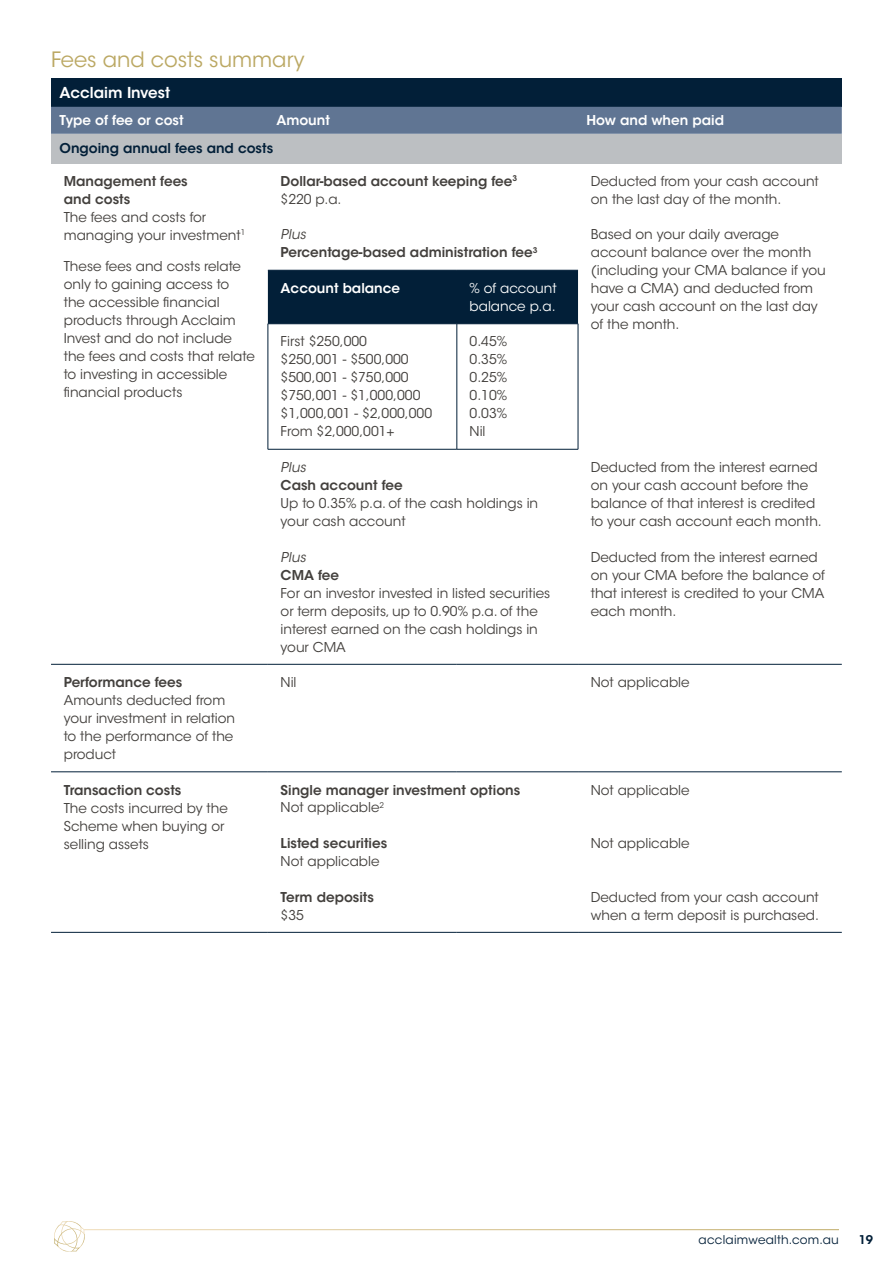
<style>
.page{position:relative;width:893px;height:1263px;background:#fff}
.page>*{position:absolute;margin:0;border:0;box-sizing:border-box;transform-origin:0 0}
.t1{font:21px "ITC Avant Garde Std";color:#bba863}
.t2{font:600 15px "ITC Avant Garde Std";color:#fff}
.t3{font:13.5px/18px "ITC Avant Garde Std";color:#43403d}
.t4{font:600 13.5px/18px "ITC Avant Garde Std";color:#43403d}
.t5{font:600 13.5px "ITC Avant Garde Std";color:#fff}
.t6{font:600 13.5px "ITC Avant Garde Std";color:#021f38}
.t7{font:13.5px/18px "ITC Avant Garde Std";color:#fff}
.t8{font:italic 13.5px "ITC Avant Garde Std";color:#43403d}
.t9{font:12px "ITC Avant Garde Std";letter-spacing:.02em;color:#021f38}
.t10{font:600 12px "ITC Avant Garde Std";color:#021f38}
.s1{font-weight:400}
.s2{font-weight:400;font-style:italic}
</style>
<div class="page">
<div style="left:51px;top:79px;width:791px;height:28px;background:#021f38"></div>
<div style="left:51px;top:107px;width:791px;height:27px;background:#607593"></div>
<div style="left:51px;top:134px;width:791px;height:29px;background:#bcbfc2"></div>
<div style="left:268px;top:271px;width:310px;height:52px;background:#021f38"></div>
<hr style="left:268px;top:270px;width:189px;height:1px;background:#021f38">
<hr style="left:457px;top:270px;width:121px;height:1px;background:#021f38">
<hr style="left:51px;top:771px;width:217px;height:1px;background:#021f38">
<hr style="left:268px;top:771px;width:189px;height:1px;background:#021f38">
<hr style="left:457px;top:771px;width:121px;height:1px;background:#021f38">
<hr style="left:578px;top:771px;width:264px;height:1px;background:#021f38">
<hr style="left:51px;top:664px;width:217px;height:1px;background:#021f38">
<hr style="left:268px;top:664px;width:189px;height:1px;background:#021f38">
<hr style="left:457px;top:664px;width:121px;height:1px;background:#021f38">
<hr style="left:578px;top:664px;width:264px;height:1px;background:#021f38">
<hr style="left:51px;top:932px;width:217px;height:1px;background:#021f38">
<hr style="left:268px;top:932px;width:189px;height:1px;background:#021f38">
<hr style="left:457px;top:932px;width:121px;height:1px;background:#021f38">
<hr style="left:578px;top:932px;width:264px;height:1px;background:#021f38">
<hr style="left:268px;top:323px;width:189px;height:1px;background:#021f38">
<hr style="left:457px;top:323px;width:121px;height:1px;background:#021f38">
<hr style="left:268px;top:324px;width:1px;height:125px;background:#021f38">
<hr style="left:457px;top:324px;width:1px;height:125px;background:#021f38">
<hr style="left:578px;top:324px;width:1px;height:125px;background:#021f38">
<hr style="left:268px;top:449px;width:189px;height:1px;background:#021f38">
<hr style="left:457px;top:449px;width:121px;height:1px;background:#021f38">
<svg style="left:54px;top:1221px;width:31px;height:31px"></svg>
<hr style="left:84px;top:1229px;width:755px;height:1px;background:#fff">
<h1 class="t1" style="left:51px;top:46px;width:255px">Fees and costs summary</h1>
<p class="t2" style="left:60px;top:83px;width:112px">Acclaim Invest</p>
<p class="t5" style="left:60px;top:112px;width:126px">Type of fee or cost</p>
<p class="t5" style="left:276px;top:112px;width:55px">Amount</p>
<p class="t5" style="left:586px;top:112px;width:139px">How and when paid</p>
<p class="t6" style="left:60px;top:140px;width:215px">Ongoing annual fees and costs</p>
<p class="t4" style="left:64px;top:172px;width:125px">Management fees and costs</p>
<p class="t3" style="left:64px;top:208px;width:183px">The fees and costs for managing your investment<sup>1</sup></p>
<p class="t3" style="left:64px;top:257px;width:193px">These fees and costs relate only to gaining access to<br>the accessible financial products through Acclaim<br>Invest and do not include the fees and costs that relate to investing in accessible financial products</p>
<p class="t4" style="left:281px;top:172px;width:238px">Dollar-based account keeping fee<sup>3 </sup><span class="s1">$220 p.a.</span></p>
<p class="t3" style="left:591px;top:172px;width:230px">Deducted from your cash account on the last day of the month.</p>
<p class="t4" style="left:281px;top:226px;width:258px"><span class="s2">Plus<br></span>Percentage-based administration fee<sup>3</sup></p>
<p class="t3" style="left:591px;top:226px;width:237px">Based on your daily average account balance over the month (including your CMA balance if you have a CMA) and deducted from your cash account on the last day of the month.</p>
<p class="t5" style="left:281px;top:279px;width:121px">Account balance</p>
<p class="t7" style="left:470px;top:279px;width:89px">% of account balance p.a.</p>
<p class="t3" style="left:281px;top:333px;width:153px">First $250,000<br>$250,001 - $500,000 $500,001 - $750,000 $750,001 - $1,000,000 $1,000,001 - $2,000,000<br>From $2,000,001+</p>
<p class="t3" style="left:470px;top:333px;width:39px;text-align:justify">0.45% 0.35% 0.25% 0.10% 0.03% Nil</p>
<p class="t8" style="left:281px;top:459px;width:30px">Plus</p>
<p class="t4" style="left:281px;top:476px;width:124px">Cash account fee</p>
<p class="t3" style="left:281px;top:494px;width:259px">Up to 0.35% p.a. of the cash holdings in your cash account</p>
<p class="t3" style="left:591px;top:458px;width:233px">Deducted from the interest earned on your cash account before the balance of that interest is credited to your cash account each month.</p>
<p class="t4" style="left:64px;top:673px;width:120px">Performance fees</p>
<p class="t3" style="left:64px;top:691px;width:173px">Amounts deducted from your investment in relation to the performance of the product</p>
<p class="t4" style="left:64px;top:780px;width:119px">Transaction costs</p>
<p class="t3" style="left:64px;top:799px;width:166px">The costs incurred by the<br>Scheme when buying or selling assets</p>
<p class="t8" style="left:281px;top:548px;width:30px">Plus</p>
<p class="t4" style="left:281px;top:566px;width:60px">CMA fee</p>
<p class="t3" style="left:281px;top:584px;width:271px">For an investor invested in listed securities or term deposits, up to 0.90% p.a. of the interest earned on the cash holdings in your CMA</p>
<p class="t3" style="left:591px;top:548px;width:236px">Deducted from the interest earned on your CMA before the balance of that interest is credited to your CMA each month.</p>
<p class="t3" style="left:281px;top:673px;width:17px">Nil</p>
<p class="t3" style="left:591px;top:673px;width:100px">Not applicable</p>
<p class="t4" style="left:281px;top:780px;width:241px">Single manager investment options<br><span class="s1">Not applicable</span><sup>2</sup></p>
<p class="t3" style="left:591px;top:781px;width:100px">Not applicable</p>
<p class="t4" style="left:281px;top:834px;width:108px">Listed securities</p>
<p class="t3" style="left:281px;top:852px;width:100px">Not applicable</p>
<p class="t3" style="left:591px;top:834px;width:100px">Not applicable</p>
<p class="t4" style="left:281px;top:888px;width:95px">Term deposits</p>
<p class="t3" style="left:281px;top:906px;width:25px">$35</p>
<p class="t3" style="left:591px;top:888px;width:230px">Deducted from your cash account when a term deposit is purchased.</p>
<p class="t9" style="left:699px;top:1232px;width:142px">acclaimwealth.com.au</p>
<p class="t10" style="left:859px;top:1232px;width:16px">19</p>
</div>
